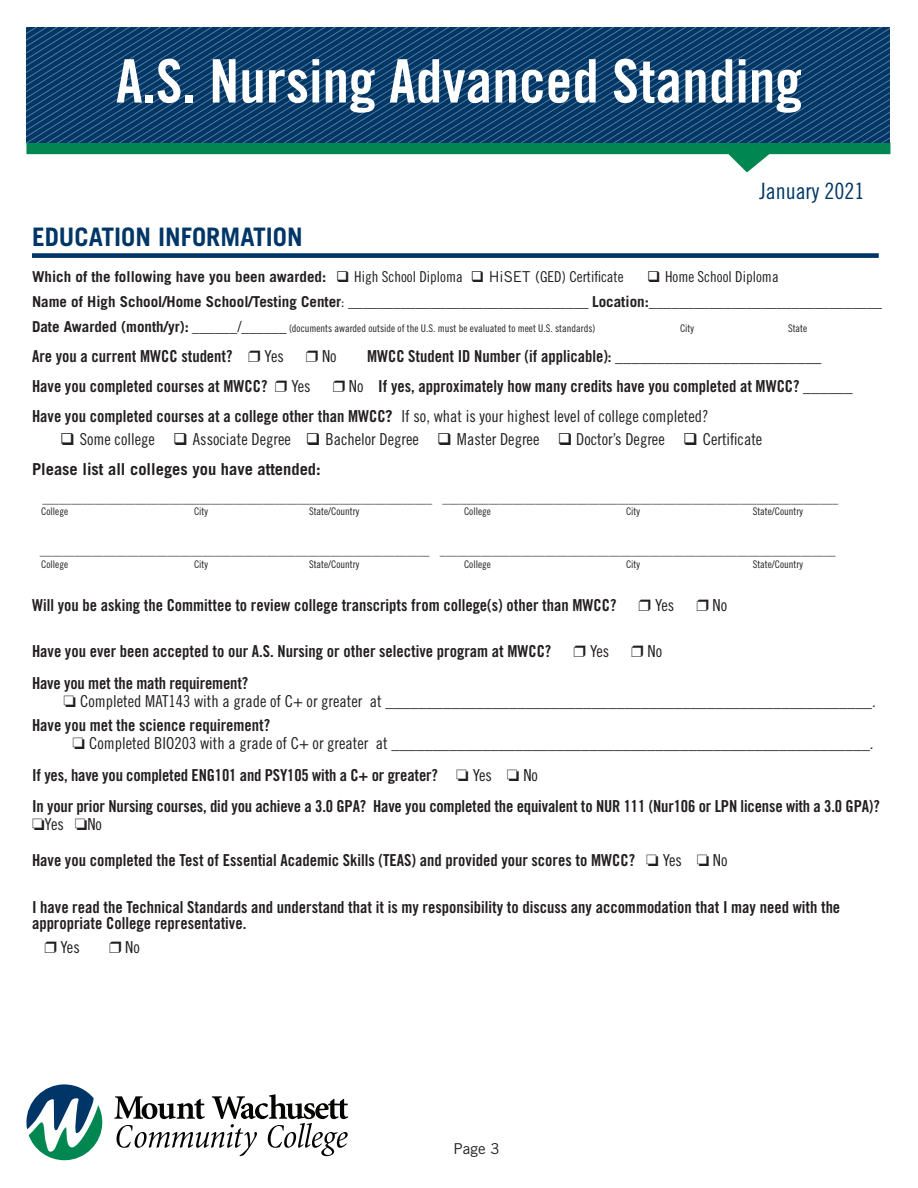
<style>
.page{position:relative;width:918px;height:1188px;background:#fff}
.page>*{position:absolute;margin:0;border:0;box-sizing:border-box;transform-origin:0 0}
.t1{font:60px "Trade Gothic LT Std Bd Cn 20";color:#fff}
.t2{font:700 25.5px "Trade Gothic LT Std";color:#003667}
.t3{font:22.5px "Trade Gothic LT Std Cn 18";color:#003667}
.Sub_head_-_black{font:16.5px/36px "Trade Gothic LT Std Bd Cn 20";color:#231f20}
.Sub_head_-_black-2{font:16.5px "Trade Gothic LT Std Cn 18";color:#231f20}
.t4{font:700 16.5px "Trade Gothic LT Std";color:#231f20}
.Body_Text{font:16.5px "Trade Gothic LT Std Cn 18";color:#231f20}
.t5{font:15px "Trade Gothic LT Std Cn 18";color:#231f20}
.t6{font:700 15px "Trade Gothic LT Std";color:#231f20}
.t7{font:15px "Trade Gothic LT Std";color:#231f20}
.t8{font:11.7px "Trade Gothic LT Std Cn 18";color:#231f20}
.t9{font:10.5px "Trade Gothic LT Std Cn 18";color:#231f20}
.s1{font-family:"Trade Gothic LT Std Cn 18";font-weight:400}
.s2{font-weight:400}
.s3{font-family:"Trade Gothic LT Std";font-weight:700}
.s4{font-family:"Trade Gothic LT Std";font-weight:700;font-size:15px}
.s5{font-size:15px}
.s6{font-family:"Trade Gothic LT Std Cn 18"}
</style>
<div class="page">
<svg style="left:114px;top:1094px;width:234px;height:62px"></svg>
<svg style="left:26px;top:1084px;width:76px;height:76px"></svg>
<svg style="left:26px;top:143px;width:864px;height:29px"></svg>
<svg style="left:26px;top:27px;width:766px;height:116px;background:#0f4270"></svg>
<div style="left:32px;top:253px;width:847px;height:5px;background:#003667"></div>
<p class="t1" style="left:116px;top:45px;width:688px">A.S. Nursing Advanced Standing</p>
<p class="t3" style="left:759px;top:178px;width:106px">January 2021</p>
<p class="t2" style="left:32px;top:221px;width:272px">EDUCATION INFORMATION</p>
<p class="t6" style="left:32px;top:268px;width:593px">Which of the following have you been awarded: ❑ <span class="s1">High School Diploma</span> ❑ <span class="s2">HiSET (</span><span class="s1">GED) Certificate</span></p>
<p class="t5" style="left:647px;top:268px;width:133px">❑ Home School Diploma</p>
<p class="t5" style="left:32px;top:293px;width:852px"><span class="s3">Name of High School/Home School/Testing Center</span>: ________________________________ <span class="s3">Location:</span>_______________________________</p>
<p class="t9" style="left:32px;top:322px;width:565px"><span class="s4">Date Awarded (month/yr):</span> <span class="s5">______/______</span> (documents awarded outside of the U.S. must be evaluated to meet U.S. standards)</p>
<p class="t9" style="left:680px;top:322px;width:16px">City</p>
<p class="t9" style="left:788px;top:322px;width:21px">State</p>
<p class="Sub_head_-_black" style="left:32px;top:338px;width:202px">Are you a current MWCC student?</p>
<p class="Sub_head_-_black-2" style="left:265px;top:346px;width:21px">Yes</p>
<p class="Sub_head_-_black-2" style="left:322px;top:346px;width:16px">No</p>
<p class="Sub_head_-_black" style="left:367px;top:338px;width:456px">MWCC Student ID Number (if applicable): _________________________</p>
<p class="Sub_head_-_black" style="left:32px;top:368px;width:237px">Have you completed courses at MWCC?</p>
<p class="Sub_head_-_black-2" style="left:291px;top:376px;width:21px">Yes</p>
<p class="Sub_head_-_black" style="left:349px;top:368px;width:505px"><span class="s6">No</span> If yes, approximately how many credits have you completed at MWCC? ______</p>
<p class="Sub_head_-_black" style="left:32px;top:398px;width:678px">Have you completed courses at a college other than MWCC<span class="s3">?</span> <span class="s6">If so, what is your highest level of college completed?</span></p>
<p class="Sub_head_-_black-2" style="left:60px;top:430px;width:704px">❑ Some college ❑ Associate Degree ❑ Bachelor Degree ❑ Master Degree ❑ Doctor’s Degree ❑ Certificate</p>
<p class="t4" style="left:32px;top:459px;width:290px">Please list all colleges you have attended:</p>
<p class="t8" style="left:42px;top:492px;width:797px">___________________________________________________________________ ____________________________________________________________________</p>
<p class="t9" style="left:41px;top:505px;width:28px">College</p>
<p class="t9" style="left:194px;top:505px;width:16px">City</p>
<p class="t9" style="left:309px;top:505px;width:52px">State/Country</p>
<p class="t9" style="left:464px;top:505px;width:28px">College</p>
<p class="t9" style="left:626px;top:505px;width:16px">City</p>
<p class="t9" style="left:753px;top:505px;width:52px">State/Country</p>
<p class="t8" style="left:40px;top:544px;width:797px">___________________________________________________________________ ____________________________________________________________________</p>
<p class="t9" style="left:41px;top:558px;width:28px">College</p>
<p class="t9" style="left:194px;top:558px;width:16px">City</p>
<p class="t9" style="left:309px;top:558px;width:52px">State/Country</p>
<p class="t9" style="left:464px;top:558px;width:28px">College</p>
<p class="t9" style="left:626px;top:558px;width:16px">City</p>
<p class="t9" style="left:753px;top:558px;width:52px">State/Country</p>
<p class="Sub_head_-_black" style="left:32px;top:587px;width:586px">Will you be asking the Committee to review college transcripts from college(s) other than MWCC?</p>
<p class="Sub_head_-_black-2" style="left:655px;top:595px;width:21px">Yes</p>
<p class="Sub_head_-_black-2" style="left:713px;top:595px;width:16px">No</p>
<p class="Sub_head_-_black" style="left:32px;top:633px;width:521px">Have you ever been accepted to our A.S. Nursing or other selective program at MWCC?</p>
<p class="Sub_head_-_black-2" style="left:590px;top:641px;width:21px">Yes</p>
<p class="Sub_head_-_black-2" style="left:647px;top:641px;width:16px">No</p>
<p class="Sub_head_-_black" style="left:32px;top:665px;width:218px">Have you met the math requirement?</p>
<p class="Sub_head_-_black-2" style="left:63px;top:691px;width:814px">□ Completed MAT143 with a grade of C+ or greater at ___________________________________________________________.</p>
<p class="Sub_head_-_black" style="left:32px;top:707px;width:240px">Have you met the science requirement?</p>
<p class="Sub_head_-_black-2" style="left:73px;top:734px;width:803px">□ Completed BIO203 with a grade of C+ or greater at __________________________________________________________.</p>
<p class="Sub_head_-_black" style="left:32px;top:757px;width:508px">If yes, have you completed ENG101 and PSY105 with a C+ or greater? □ <span class="s6">Yes</span> □ <span class="s6">No</span></p>
<p class="Sub_head_-_black" style="left:32px;top:788px;width:849px">In your prior Nursing courses, did you achieve a 3.0 GPA? Have you completed the equivalent to NUR 111 (Nur106 or LPN license with a 3.0 GPA)?</p>
<p class="Sub_head_-_black" style="left:32px;top:806px;width:697px">□<span class="s6">Yes</span> □<span class="s6">No<br></span>Have you completed the Test of Essential Academic Skills (TEAS) and provided your scores to MWCC? □ <span class="s6">Yes</span> □ <span class="s6">No</span></p>
<p class="Sub_head_-_black" style="left:32px;top:899px;width:810px;line-height:16.5px">I have read the Technical Standards and understand that it is my responsibility to discuss any accommodation that I may need with the appropriate College representative.</p>
<p class="Body_Text" style="left:61px;top:937px;width:21px">Yes</p>
<p class="Body_Text" style="left:125px;top:937px;width:16px">No</p>
<p class="t7" style="left:453px;top:1140px;width:48px">Page 3</p>
</div>
